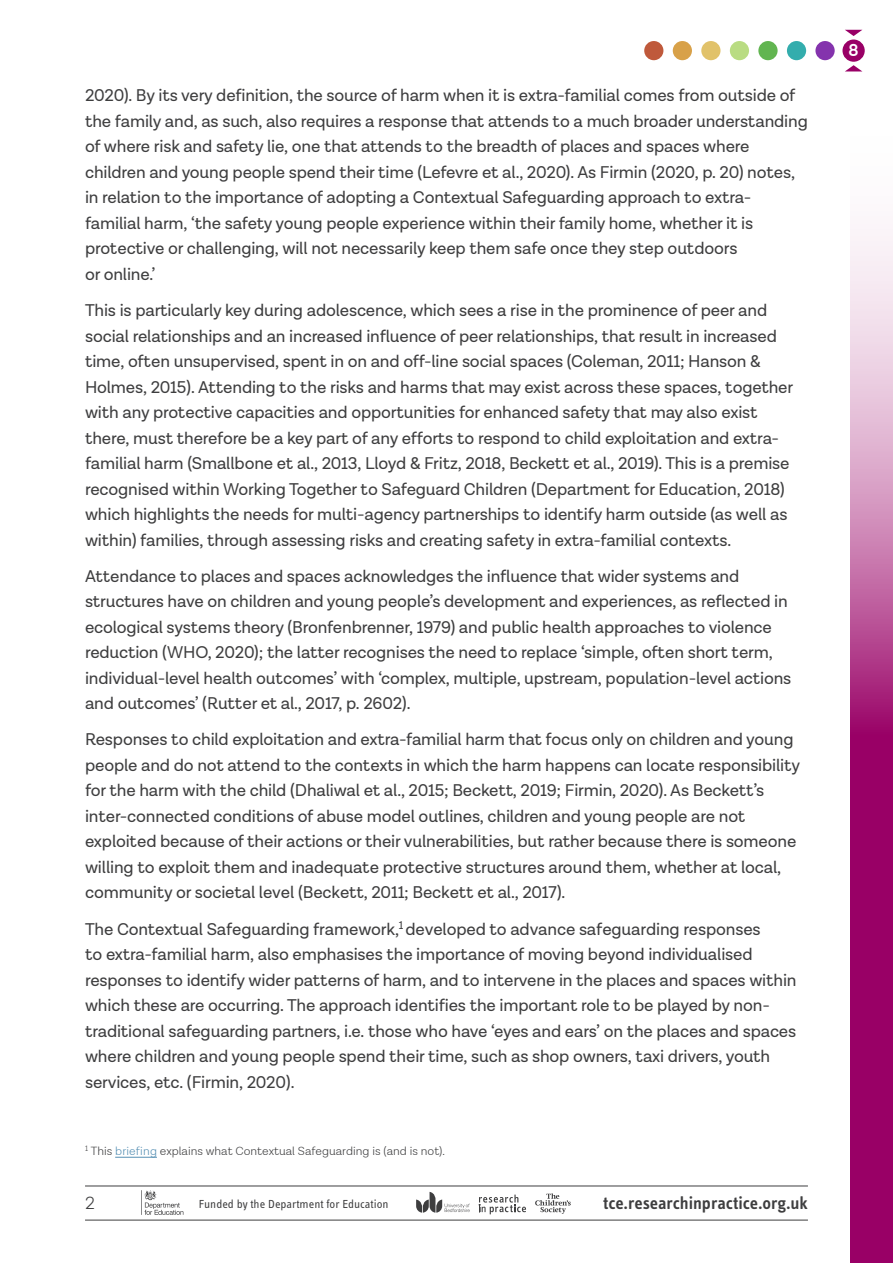
<style>
.page{position:relative;width:893px;height:1263px;background:#fff}
.page>*{position:absolute;margin:0;border:0;box-sizing:border-box;transform-origin:0 0}
.t1{font:600 18px "Info Text Pro";letter-spacing:-.005em;color:#3e3e3f}
.t2{font:300 18px "Lota Grotesque Alt 1";color:#3e3e3f}
.Reference_Footnotes{font:17.25px/25.5px "Lota Grotesque Alt 1";letter-spacing:-.01em;color:#3e3e3f}
.Body_Copy{font:600 17.25px "Lota Grotesque Alt 1";color:#fff}
.Reference_Footnotes-2{font:300 12px "Lota Grotesque Alt 1";color:#3e3e3f}
.t3{font:12px "Info Text Pro";color:#3e3e3f}
.s1{color:#558fb3}
</style>
<div class="page">
<svg style="left:850px;top:229px;width:43px;height:1034px;fill:#906"></svg>
<div style="left:844px;top:41px;width:19px;height:19px;background:#906;border-radius:50%"></div>
<div style="left:842px;top:40px;width:23px;height:22px;border:3px solid #906;border-radius:50%"></div>
<div style="left:644px;top:41px;width:19px;height:19px;background:#bf593b;border-radius:50%"></div>
<div style="left:673px;top:41px;width:19px;height:19px;background:#d8a149;border-radius:50%"></div>
<div style="left:701px;top:41px;width:19px;height:19px;background:#e1c26a;border-radius:50%"></div>
<div style="left:730px;top:41px;width:19px;height:19px;background:#b9dc82;border-radius:50%"></div>
<svg style="left:758px;top:41px;width:20px;height:19px"></svg>
<svg style="left:787px;top:41px;width:19px;height:19px"></svg>
<svg style="left:815px;top:41px;width:20px;height:19px"></svg>
<svg style="left:845px;top:65px;width:17px;height:6px"></svg>
<svg style="left:845px;top:30px;width:17px;height:6px"></svg>
<hr style="left:85px;top:1185px;width:723px;height:1px;background:#3e3e3f">
<hr style="left:85px;top:1220px;width:723px;height:1px;background:#3e3e3f">
<svg style="left:141px;top:1190px;width:42px;height:25px"></svg>
<svg style="left:535px;top:1193px;width:36px;height:21px"></svg>
<svg style="left:479px;top:1194px;width:47px;height:20px"></svg>
<svg style="left:416px;top:1192px;width:54px;height:20px"></svg>
<hr style="left:115px;top:1157px;width:42px;height:1px;background:#558fb3">
<p class="Reference_Footnotes" style="left:85px;top:83px;width:724px">2020). By its very definition, the source of harm when it is extra-familial comes from outside of the family and, as such, also requires a response that attends to a much broader understanding of where risk and safety lie, one that attends to the breadth of places and spaces where children and young people spend their time (Lefevre et al., 2020). As Firmin (2020, p. 20) notes, in relation to the importance of adopting a Contextual Safeguarding approach to extra&shy;familial harm, ‘the safety young people experience within their family home, whether it is protective or challenging, will not necessarily keep them safe once they step outdoors<br>or online.’</p>
<p class="Reference_Footnotes" style="left:85px;top:298px;width:710px">This is particularly key during adolescence, which sees a rise in the prominence of peer and social relationships and an increased influence of peer relationships, that result in increased time, often unsupervised, spent in on and off-line social spaces (Coleman, 2011; Hanson &amp; Holmes, 2015). Attending to the risks and harms that may exist across these spaces, together with any protective capacities and opportunities for enhanced safety that may also exist there, must therefore be a key part of any efforts to respond to child exploitation and extra&shy;familial harm (Smallbone et al., 2013, Lloyd &amp; Fritz, 2018, Beckett et al., 2019). This is a premise recognised within Working Together to Safeguard Children (Department for Education, 2018) which highlights the needs for multi-agency partnerships to identify harm outside (as well as within) families, through assessing risks and creating safety in extra-familial contexts.</p>
<p class="Reference_Footnotes" style="left:85px;top:564px;width:708px">Attendance to places and spaces acknowledges the influence that wider systems and structures have on children and young people’s development and experiences, as reflected in ecological systems theory (Bronfenbrenner, 1979) and public health approaches to violence reduction (WHO, 2020); the latter recognises the need to replace ‘simple, often short term, individual-level health outcomes’ with ‘complex, multiple, upstream, population-level actions and outcomes’ (Rutter et al., 2017, p. 2602).</p>
<p class="Reference_Footnotes" style="left:85px;top:727px;width:716px">Responses to child exploitation and extra-familial harm that focus only on children and young people and do not attend to the contexts in which the harm happens can locate responsibility for the harm with the child (Dhaliwal et al., 2015; Beckett, 2019; Firmin, 2020). As Beckett’s inter-connected conditions of abuse model outlines, children and young people are not exploited because of their actions or their vulnerabilities, but rather because there is someone willing to exploit them and inadequate protective structures around them, whether at local, community or societal level (Beckett, 2011; Beckett et al., 2017).</p>
<p class="Reference_Footnotes" style="left:85px;top:916px;width:713px">The Contextual Safeguarding framework,<sup>1</sup> developed to advance safeguarding responses<br>to extra-familial harm, also emphasises the importance of moving beyond individualised responses to identify wider patterns of harm, and to intervene in the places and spaces within which these are occurring. The approach identifies the important role to be played by non&shy;traditional safeguarding partners, i.e. those who have ‘eyes and ears’ on the places and spaces where children and young people spend their time, such as shop owners, taxi drivers, youth services, etc. (Firmin, 2020).</p>
<p class="Reference_Footnotes-2" style="left:85px;top:1144px;width:361px"><sup>1</sup> This <span class="s1">briefing</span> explains what Contextual Safeguarding is (and is not).</p>
<p class="t2" style="left:85px;top:1193px;width:11px">2</p>
<p class="t3" style="left:199px;top:1196px;width:191px">Funded by the Department for Education</p>
<p class="t1" style="left:603px;top:1192px;width:206px">tce.researchinpractice.org.uk</p>
<p class="Body_Copy" style="left:849px;top:41px;width:12px">8</p>
</div>
